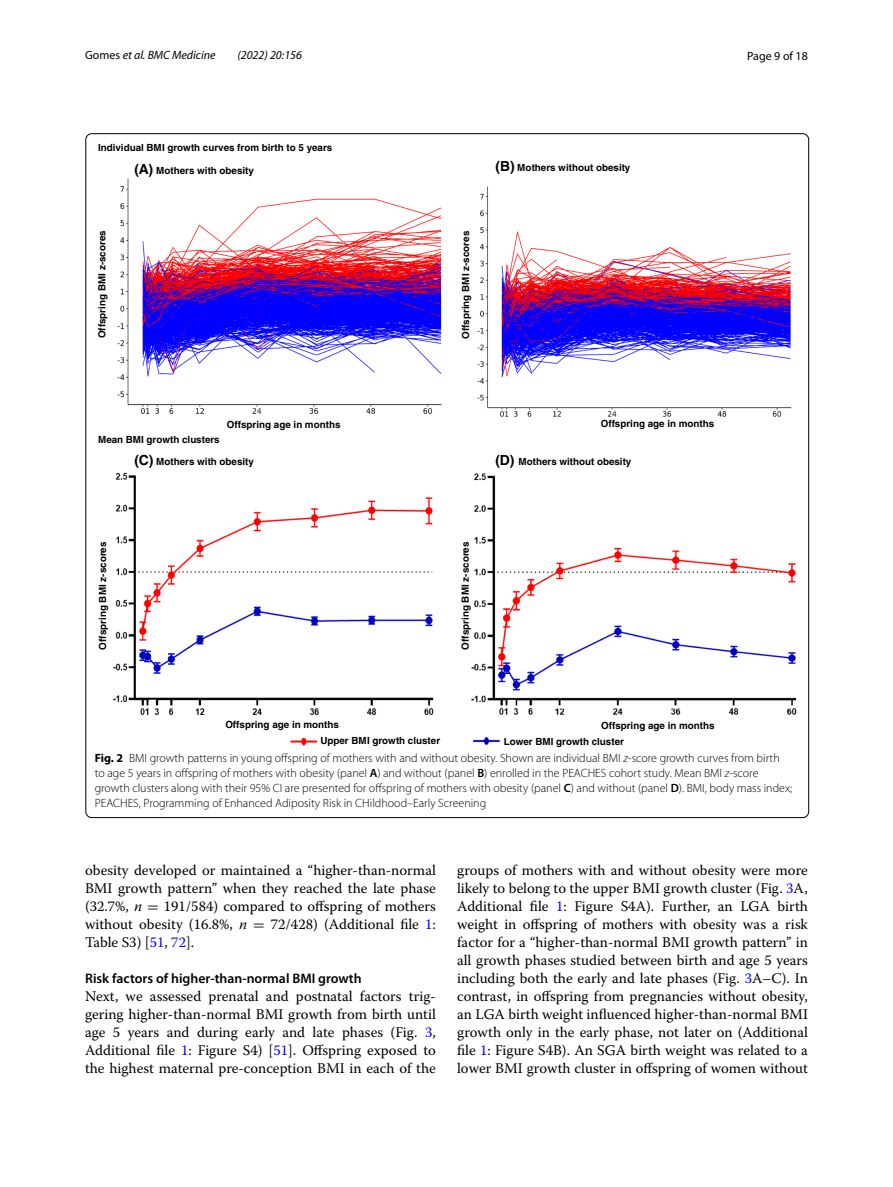
<style>
.page{position:relative;width:893px;height:1187px;background:#fff}
.page>*{position:absolute;margin:0;border:0;box-sizing:border-box;transform-origin:0 0}
.t1{font:14.7px/18px "Warnock Pro";color:#000;text-align:justify}
.t2{font:600 13.8px "Myriad Pro";color:#000}
.t3{font:300 12px/15px "Myriad Pro";color:#000}
.t4{font:italic 12px "Myriad Pro";color:#000}
.t5{font:12px "Myriad Pro";color:#000}
.t6{font:9.9px "Helvetica Bold 2";color:#000}
.t7{font:9.75px "Helvetica Bold 2";color:#000}
.s1{font-style:normal}
.s2{font-size:13.8px}
.s3{font-weight:700}
.s4{font-style:italic}
.s5{font-weight:600}
.s6{font-family:"MTSY"}
.s7{color:#00f}
</style>
<div class="page">
<img style="left:113px;top:178px;width:684px;height:568px">
<p class="t4" style="left:85px;top:48px;width:132px"><span class="s1">Gomes</span> et al. BMC Medicine</p>
<p class="t4" style="left:237px;top:48px;width:66px">(2022) 20:156</p>
<p class="t5" style="left:747px;top:48px;width:62px">Page 9 of 18</p>
<p class="t6" style="left:98px;top:142px;width:236px">Individual BMI growth curves from birth to 5 years</p>
<p class="t7" style="left:96px;top:338px;width:109px;rotate:-90deg">Offspring BMI z-scores</p>
<p class="t6" style="left:134px;top:164px;width:121px"><span class="s2">(A)</span> Mothers with obesity</p>
<p class="t7" style="left:227px;top:418px;width:115px">Offspring age in months</p>
<p class="t7" style="left:98px;top:434px;width:123px">Mean BMI growth clusters</p>
<p class="t7" style="left:460px;top:339px;width:109px;rotate:-90deg">Offspring BMI z-scores</p>
<p class="t7" style="left:495px;top:162px;width:136px"><span class="s2">(B)</span> Mothers without obesity</p>
<p class="t7" style="left:601px;top:418px;width:115px">Offspring age in months</p>
<p class="t6" style="left:134px;top:455px;width:121px"><span class="s2">(C)</span> Mothers with obesity</p>
<p class="t7" style="left:495px;top:455px;width:138px"><span class="s2">(D)</span> Mothers without obesity</p>
<p class="t7" style="left:97px;top:649px;width:109px;rotate:-90deg">Offspring BMI z-scores</p>
<p class="t7" style="left:459px;top:649px;width:109px;rotate:-90deg">Offspring BMI z-scores</p>
<p class="t6" style="left:225px;top:718px;width:115px">Offspring age in months</p>
<p class="t7" style="left:601px;top:719px;width:115px">Offspring age in months</p>
<p class="t7" style="left:320px;top:734px;width:121px">Upper BMI growth cluster</p>
<p class="t7" style="left:504px;top:735px;width:122px">Lower BMI growth cluster</p>
<p class="t3" style="left:95px;top:751px;width:699px"><span class="s3">Fig. 2</span> BMI growth patterns in young offspring of mothers with and without obesity. Shown are individual BMI <span class="s4">z</span>-score growth curves from birth to age 5 years in offspring of mothers with obesity (panel <span class="s5">A</span>) and without (panel <span class="s5">B</span>) enrolled in the PEACHES cohort study. Mean BMI <span class="s4">z</span>-score growth clusters along with their 95% CI are presented for offspring of mothers with obesity (panel <span class="s5">C</span>) and without (panel <span class="s5">D</span>). BMI, body mass index; PEACHES, Programming of Enhanced Adiposity Risk in CHildhood–Early Screening</p>
<p class="t1" style="left:85px;top:860px;width:352px">obesity developed or maintained a “higher-than-normal BMI growth pattern” when they reached the late phase (32.7%, <span class="s4">n</span> <span class="s6">=</span> 191/584) compared to offspring of mothers without obesity (16.8%, <span class="s4">n</span> <span class="s6">=</span> 72/428) (Additional file <span class="s7">1</span>:<br>Table S3) [<span class="s7">51</span>, <span class="s7">72</span>].</p>
<p class="t2" style="left:85px;top:969px;width:278px">Risk factors of higher‑than‑normal BMI growth</p>
<p class="t1" style="left:85px;top:986px;width:352px">Next, we assessed prenatal and postnatal factors trig&shy;gering higher-than-normal BMI growth from birth until age 5 years and during early and late phases (Fig. <span class="s7">3</span>, Additional file <span class="s7">1</span>: Figure S4) [<span class="s7">51</span>]. Offspring exposed to the highest maternal pre-conception BMI in each of the</p>
<p class="t1" style="left:457px;top:860px;width:352px">groups of mothers with and without obesity were more likely to belong to the upper BMI growth cluster (Fig. <span class="s7">3</span>A, Additional file <span class="s7">1</span>: Figure S4A). Further, an LGA birth weight in offspring of mothers with obesity was a risk factor for a “higher-than-normal BMI growth pattern” in all growth phases studied between birth and age 5 years including both the early and late phases (Fig. <span class="s7">3</span>A–C). In contrast, in offspring from pregnancies without obesity, an LGA birth weight influenced higher-than-normal BMI growth only in the early phase, not later on (Additional file <span class="s7">1</span>: Figure S4B). An SGA birth weight was related to a lower BMI growth cluster in offspring of women without</p>
</div>
